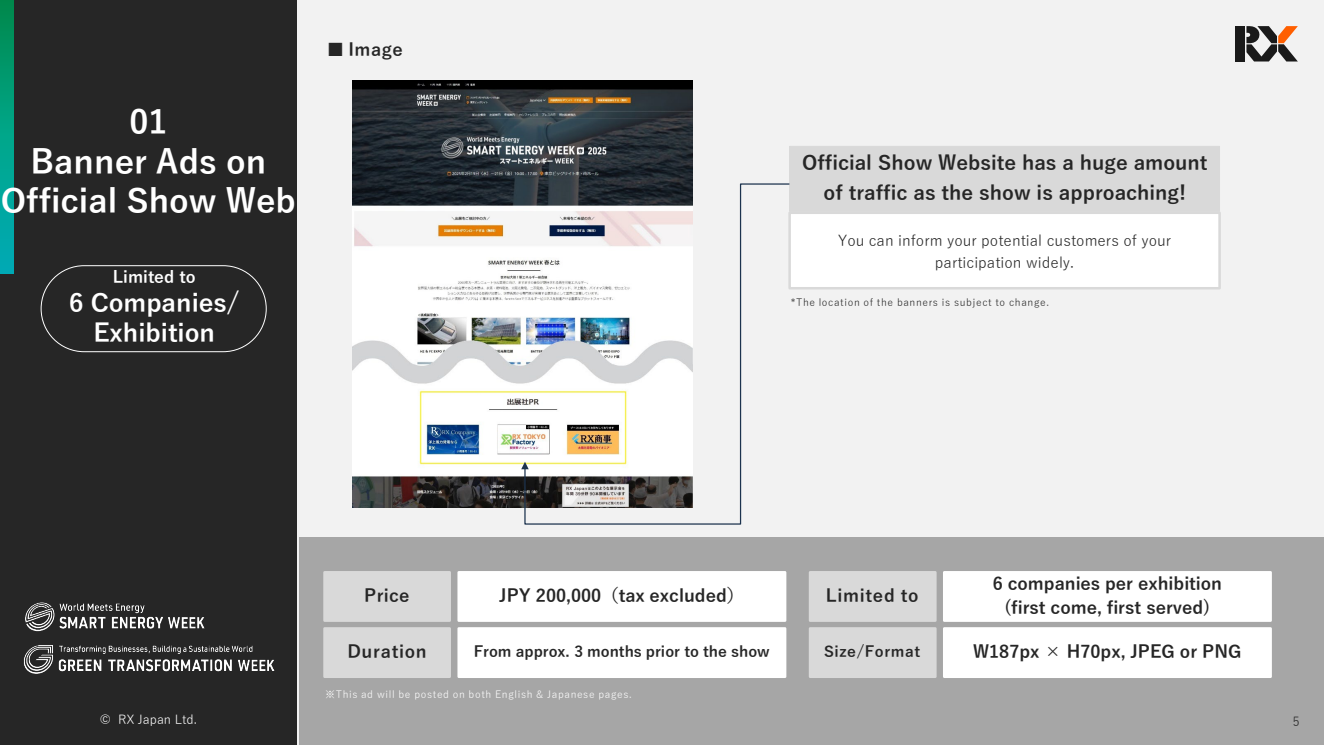
<style>
.page{position:relative;width:1324px;height:745px;background:#fff}
.page>*{position:absolute;margin:0;border:0;box-sizing:border-box;transform-origin:0 0}
.t1{font:700 33.12px/39.6px "Yu Gothic";color:#fff;text-align:center}
.t2{font:700 25px/30px "Yu Gothic";color:#fff;text-align:center}
.t3{font:700 20px "Yu Gothic";color:#262626}
.t4{font:700 17.5px "Yu Gothic";color:#262626}
.t5{font:700 17.5px "Yu Gothic";letter-spacing:.04em;color:#262626}
.t6{font:700 16.62px "Yu Gothic";color:#fff}
.t7{font:15px "Yu Gothic";color:#262626}
.t8{font:700 15px "Yu Gothic";color:#262626}
.t9{font:700 15px "Yu Gothic";letter-spacing:.04em;color:#262626}
.t10{font:12.5px "Yu Gothic";color:#fff}
.t11{font:12.5px "Yu Gothic";color:#262626}
.t12{font:10px "Yu Gothic";letter-spacing:.06em;color:#fff}
.t13{font:10px "Yu Gothic";letter-spacing:.06em;color:#262626}
.s1{font-weight:400}
</style>
<div class="page">
<div style="left:0;top:0;width:1323px;height:744px;background:#f2f2f2"></div>
<div style="left:1235px;top:44px;width:10px;height:17px;background:#1a1a1a"></div>
<div style="left:1235px;top:26px;width:10px;height:17px;background:#1a1a1a"></div>
<svg style="left:1246px;top:26px;width:51px;height:35px"></svg>
<div style="left:0;top:0;width:297px;height:744px;background:#262626"></div>
<svg style="left:0;top:0;width:13px;height:273px;background:#009f85"></svg>
<div style="left:41px;top:265px;width:226px;height:87px;border:1px solid #fff;border-radius:43px"></div>
<div style="left:299px;top:537px;width:1024px;height:207px;background:#a6a6a6"></div>
<div style="left:323px;top:571px;width:128px;height:50px;background:#d9d9d9"></div>
<div style="left:457px;top:571px;width:329px;height:50px;background:#fff"></div>
<div style="left:323px;top:627px;width:128px;height:51px;background:#d9d9d9"></div>
<div style="left:457px;top:627px;width:329px;height:51px;background:#fff;border:2px solid #fff"></div>
<div style="left:808px;top:571px;width:128px;height:50px;background:#d9d9d9"></div>
<div style="left:944px;top:572px;width:326px;height:48px;background:#fff"></div>
<div style="left:942px;top:571px;width:329px;height:50px;border:2px solid #fff"></div>
<div style="left:808px;top:627px;width:128px;height:51px;background:#d9d9d9"></div>
<div style="left:944px;top:628px;width:326px;height:48px;background:#fff"></div>
<div style="left:942px;top:627px;width:329px;height:51px;border:2px solid #fff"></div>
<div style="left:789px;top:213px;width:430px;height:75px;background:#fff"></div>
<div style="left:788px;top:211px;width:432px;height:78px;border:2px solid #d9d9d9"></div>
<div style="left:789px;top:146px;width:430px;height:66px;background:#d9d9d9"></div>
<img style="left:352px;top:81px;width:340px;height:426px">
<svg style="left:523px;top:183px;width:267px;height:342px"></svg>
<svg style="left:521px;top:461px;width:7px;height:8px"></svg>
<img style="left:23px;top:645px;width:252px;height:29px">
<img style="left:25px;top:602px;width:180px;height:29px">
<h2 class="t1" style="left:1px;top:103px;width:296px">01<br>Banner Ads on<br>Official Show Web</h2>
<p class="t6" style="left:113px;top:267px;width:84px">Limited to</p>
<p class="t2" style="left:69px;top:288px;width:172px">6 Companies/<br>Exhibition</p>
<p class="t4" style="left:327px;top:40px;width:77px"><span class="s1">■</span> Image</p>
<p class="t3" style="left:802px;top:151px;width:407px">Official Show Website has a huge amount</p>
<p class="t3" style="left:823px;top:181px;width:364px">of traffic as the show is approaching!</p>
<p class="t7" style="left:837px;top:226px;width:335px">You can inform your potential customers of your</p>
<p class="t7" style="left:934px;top:249px;width:141px">participation widely.</p>
<p class="t13" style="left:790px;top:293px;width:260px">*The location of the banners is subject to change.</p>
<p class="t10" style="left:100px;top:707px;width:99px">© RX Japan Ltd.</p>
<p class="t4" style="left:364px;top:585px;width:47px">Price</p>
<p class="t4" style="left:499px;top:585px;width:247px">JPY 200,000（tax excluded）</p>
<p class="t5" style="left:347px;top:641px;width:81px">Duration</p>
<p class="t8" style="left:473px;top:643px;width:297px">From approx. 3 months prior to the show</p>
<p class="t12" style="left:325px;top:684px;width:308px">※This ad will be posted on both English &amp; Japanese pages.</p>
<p class="t5" style="left:825px;top:585px;width:94px">Limited to</p>
<p class="t4" style="left:992px;top:574px;width:231px">6 companies per exhibition</p>
<p class="t4" style="left:1004px;top:597px;width:208px">(first come, first served)</p>
<p class="t9" style="left:824px;top:643px;width:97px">Size/Format</p>
<p class="t4" style="left:973px;top:641px;width:270px">W187px × H70px, JPEG or PNG</p>
<p class="t11" style="left:1292px;top:709px;width:8px">5</p>
</div>
